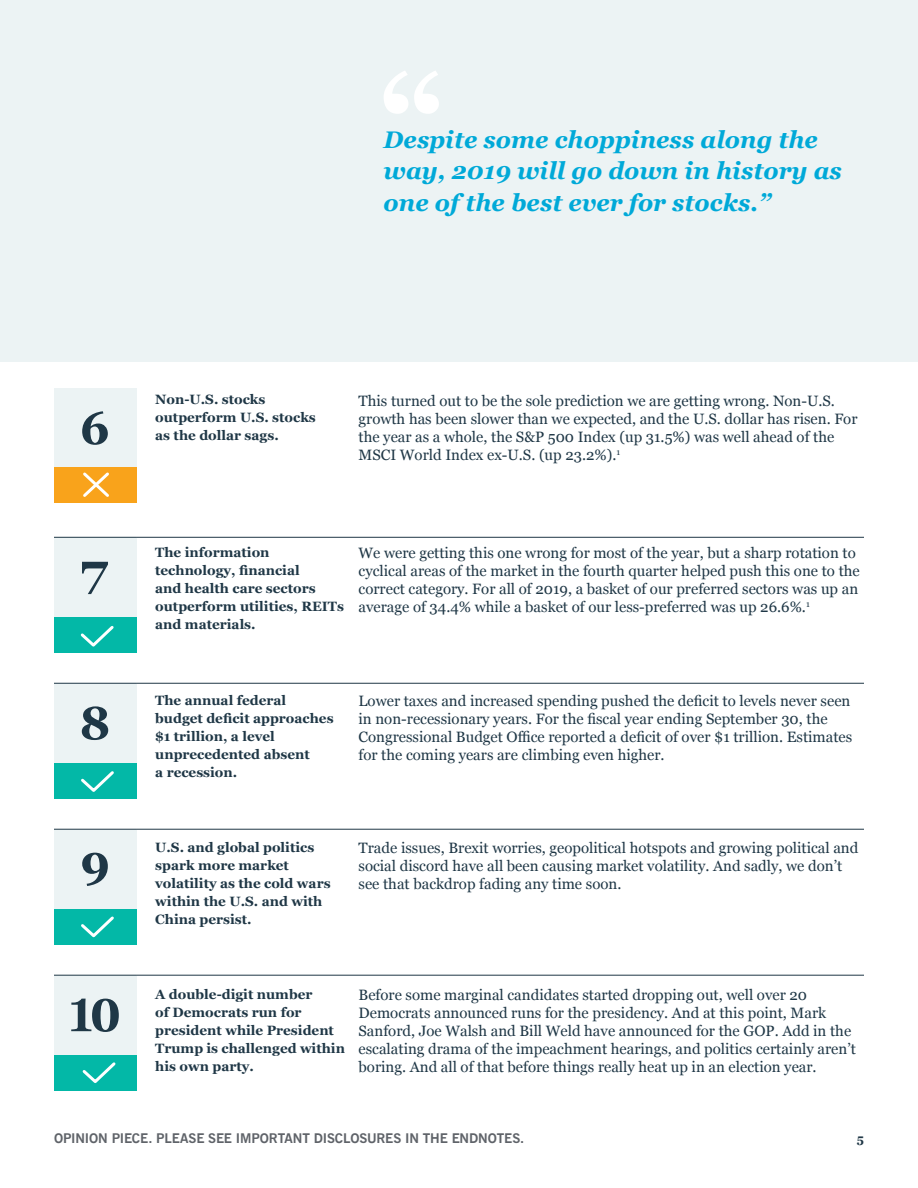
<style>
.page{position:relative;width:918px;height:1188px;background:#fff}
.page>*{position:absolute;margin:0;border:0;box-sizing:border-box;transform-origin:0 0}
.Quote_Large{font:italic 700 24px/31.5px "Georgia";color:#00a9d8}
.Body_2{font:15px/18px "Georgia";color:#1f3746}
.Subhead_2{font:700 13.5px/18px "Georgia";color:#1f3746}
.Global_disc{font:700 13.5px "News Gothic BT";letter-spacing:-.01em;color:#5f6369}
.t1{font:700 12px "Georgia";color:#1f3746}
</style>
<div class="page">
<div style="left:0;top:0;width:918px;height:361px;background:#ecf3f4"></div>
<svg style="left:384px;top:71px;width:55px;height:43px"></svg>
<div style="left:54px;top:388px;width:82px;height:80px;background:#ecf3f4"></div>
<div style="left:54px;top:468px;width:82px;height:35px;background:#f9a31b"></div>
<svg style="left:82px;top:411px;width:26px;height:34px"></svg>
<div style="left:54px;top:537px;width:82px;height:80px;background:#ecf3f4"></div>
<div style="left:54px;top:617px;width:82px;height:36px;background:#03b8a7"></div>
<hr style="left:54px;top:537px;width:82px;height:1px;background:#1f3746">
<hr style="left:136px;top:537px;width:728px;height:1px;background:#1f3746">
<svg style="left:82px;top:562px;width:26px;height:32px"></svg>
<div style="left:54px;top:683px;width:82px;height:80px;background:#ecf3f4"></div>
<div style="left:54px;top:763px;width:82px;height:36px;background:#03b8a7"></div>
<hr style="left:54px;top:683px;width:82px;height:1px;background:#1f3746">
<hr style="left:136px;top:683px;width:728px;height:1px;background:#1f3746">
<svg style="left:82px;top:706px;width:26px;height:34px"></svg>
<div style="left:54px;top:829px;width:82px;height:80px;background:#ecf3f4"></div>
<div style="left:54px;top:909px;width:82px;height:36px;background:#03b8a7"></div>
<hr style="left:54px;top:829px;width:82px;height:1px;background:#1f3746">
<hr style="left:136px;top:829px;width:728px;height:1px;background:#1f3746">
<svg style="left:82px;top:853px;width:26px;height:33px"></svg>
<div style="left:54px;top:975px;width:82px;height:80px;background:#ecf3f4"></div>
<div style="left:54px;top:1055px;width:82px;height:35px;background:#03b8a7"></div>
<hr style="left:54px;top:975px;width:82px;height:1px;background:#1f3746">
<hr style="left:136px;top:975px;width:728px;height:1px;background:#1f3746">
<svg style="left:71px;top:999px;width:48px;height:33px"></svg>
<svg style="left:81px;top:916px;width:33px;height:22px"></svg>
<svg style="left:82px;top:1062px;width:34px;height:21px"></svg>
<svg style="left:83px;top:472px;width:26px;height:25px"></svg>
<svg style="left:80px;top:626px;width:34px;height:21px"></svg>
<svg style="left:81px;top:771px;width:33px;height:21px"></svg>
<p class="Quote_Large" style="left:384px;top:123px;width:460px">Despite some choppiness along the way, 2019 will go down in history as one of the best ever for stocks.”</p>
<p class="Subhead_2" style="left:155px;top:390px;width:162px">Non-U.S. stocks outperform U.S. stocks as the dollar sags.</p>
<p class="Body_2" style="left:359px;top:391px;width:501px">This turned out to be the sole prediction we are getting wrong. Non-U.S. growth has been slower than we expected, and the U.S. dollar has risen. For the year as a whole, the S&amp;P 500 Index (up 31.5%) was well ahead of the MSCI World Index ex-U.S. (up 23.2%).<sup>1</sup></p>
<p class="Subhead_2" style="left:155px;top:543px;width:190px">The information technology, financial<br>and health care sectors outperform utilities, REITs and materials.</p>
<p class="Body_2" style="left:359px;top:544px;width:503px">We were getting this one wrong for most of the year, but a sharp rotation to cyclical areas of the market in the fourth quarter helped push this one to the correct category. For all of 2019, a basket of our preferred sectors was up an average of 34.4% while a basket of our less-preferred was up 26.6%.<sup>1</sup></p>
<p class="Subhead_2" style="left:155px;top:690px;width:180px">The annual federal budget deficit approaches $1 trillion, a level unprecedented absent<br>a recession.</p>
<p class="Body_2" style="left:359px;top:691px;width:495px">Lower taxes and increased spending pushed the deficit to levels never seen in non-recessionary years. For the fiscal year ending September 30, the Congressional Budget Office reported a deficit of over $1 trillion. Estimates for the coming years are climbing even higher.</p>
<p class="Subhead_2" style="left:155px;top:837px;width:177px">U.S. and global politics spark more market volatility as the cold wars within the U.S. and with<br>China persist.</p>
<p class="Body_2" style="left:359px;top:838px;width:501px">Trade issues, Brexit worries, geopolitical hotspots and growing political and social discord have all been causing market volatility. And sadly, we don’t see that backdrop fading any time soon.</p>
<p class="Subhead_2" style="left:155px;top:984px;width:191px">A double-digit number<br>of Democrats run for president while President<br>Trump is challenged within his own party.</p>
<p class="Body_2" style="left:359px;top:985px;width:499px">Before some marginal candidates started dropping out, well over 20<br>Democrats announced runs for the presidency. And at this point, Mark Sanford, Joe Walsh and Bill Weld have announced for the GOP. Add in the escalating drama of the impeachment hearings, and politics certainly aren’t boring. And all of that before things really heat up in an election year.</p>
<p class="Global_disc" style="left:54px;top:1130px;width:472px">OPINION PIECE. PLEASE SEE IMPORTANT DISCLOSURES IN THE ENDNOTES.</p>
<p class="t1" style="left:857px;top:1130px;width:9px">5</p>
</div>
